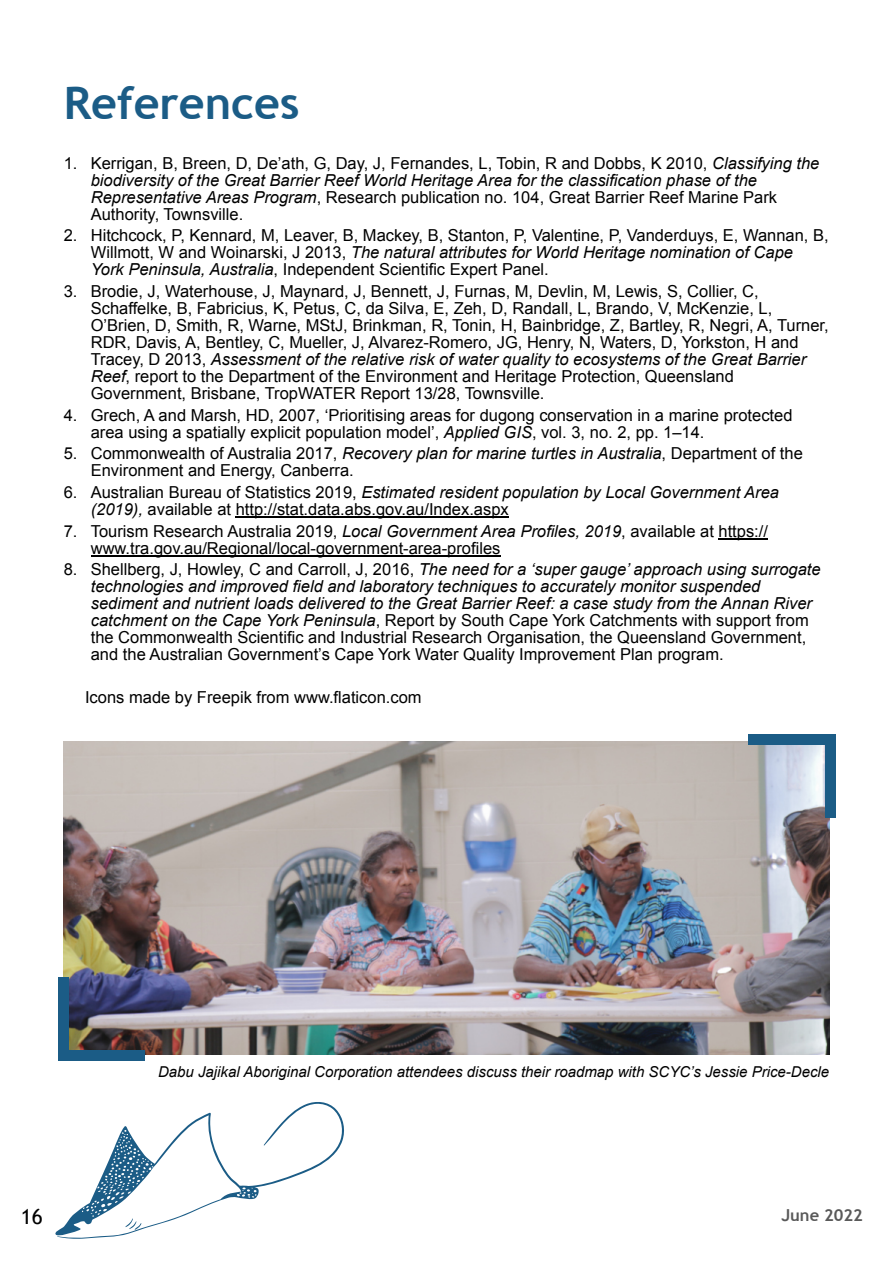
<style>
.page{position:relative;width:893px;height:1263px;background:#fff}
.page>*{position:absolute;margin:0;border:0;box-sizing:border-box;transform-origin:0 0}
.t1{font:700 45px "Trebuchet MS";color:#1b5c86}
.t2{font:21px "Trebuchet MS";color:#000}
.t3{font:16.5px/17.1px "Arial";color:#000}
.t4{font:700 16.5px "Trebuchet MS";color:#595959}
.t5{font:italic 15px "Arial";color:#000}
.s1{font-style:italic}
</style>
<div class="page">
<hr style="left:236px;top:517px;width:273px;height:1px;background:#000">
<hr style="left:718px;top:538px;width:50px;height:1px;background:#000">
<hr style="left:91px;top:555px;width:409px;height:1px;background:#000">
<img style="left:64px;top:742px;width:765px;height:313px">
<div style="left:749px;top:735px;width:86px;height:10px;background:#1b5c86"></div>
<div style="left:825px;top:735px;width:10px;height:83px;background:#1b5c86"></div>
<div style="left:58px;top:1050px;width:87px;height:11px;background:#1b5c86"></div>
<div style="left:58px;top:977px;width:10px;height:84px;background:#1b5c86"></div>
<svg style="left:55px;top:1102px;width:289px;height:137px"></svg>
<h1 class="t1" style="left:64px;top:85px;width:237px">References</h1>
<p class="t3" style="left:91px;top:156px;width:730px;text-indent:-27px">1. Kerrigan, B, Breen, D, De’ath, G, Day, J, Fernandes, L, Tobin, R and Dobbs, K 2010, <span class="s1">Classifying the biodiversity of the Great Barrier Reef World Heritage Area for the classification phase of the Representative Areas Program</span>, Research publication no. 104, Great Barrier Reef Marine Park Authority, Townsville.</p>
<p class="t3" style="left:91px;top:229px;width:739px;text-indent:-27px">2. Hitchcock, P, Kennard, M, Leaver, B, Mackey, B, Stanton, P, Valentine, P, Vanderduys, E, Wannan, B,<br>Willmott, W and Woinarski, J 2013, <span class="s1">The natural attributes for World Heritage nomination of Cape<br>York Peninsula, Australia</span>, Independent Scientific Expert Panel.</p>
<p class="t3" style="left:91px;top:284px;width:739px;text-indent:-27px">3. Brodie, J, Waterhouse, J, Maynard, J, Bennett, J, Furnas, M, Devlin, M, Lewis, S, Collier, C, Schaffelke, B, Fabricius, K, Petus, C, da Silva, E, Zeh, D, Randall, L, Brando, V, McKenzie, L, O’Brien, D, Smith, R, Warne, MStJ, Brinkman, R, Tonin, H, Bainbridge, Z, Bartley, R, Negri, A, Turner, RDR, Davis, A, Bentley, C, Mueller, J, Alvarez-Romero, JG, Henry, N, Waters, D, Yorkston, H and Tracey, D 2013, <span class="s1">Assessment of the relative risk of water quality to ecosystems of the Great Barrier Reef</span>, report to the Department of the Environment and Heritage Protection, Queensland Government, Brisbane, TropWATER Report 13/28, Townsville.</p>
<p class="t3" style="left:91px;top:408px;width:703px;text-indent:-27px">4. Grech, A and Marsh, HD, 2007, ‘Prioritising areas for dugong conservation in a marine protected area using a spatially explicit population model’, <span class="s1">Applied GIS</span>, vol. 3, no. 2, pp. 1–14.</p>
<p class="t3" style="left:91px;top:447px;width:714px;text-indent:-27px">5. Commonwealth of Australia 2017, <span class="s1">Recovery plan for marine turtles in Australia</span>, Department of the<br>Environment and Energy, Canberra.</p>
<p class="t3" style="left:91px;top:485px;width:690px;text-indent:-27px">6. Australian Bureau of Statistics 2019, <span class="s1">Estimated resident population by Local Government Area (2019),</span> available at http://stat.data.abs.gov.au/Index.aspx</p>
<p class="t3" style="left:91px;top:524px;width:679px;text-indent:-27px">7. Tourism Research Australia 2019, <span class="s1">Local Government Area Profiles, 2019</span>, available at https:// www.tra.gov.au/Regional/local-government-area-profiles</p>
<p class="t3" style="left:91px;top:562px;width:731px;text-indent:-27px">8. Shellberg, J, Howley, C and Carroll, J, 2016, <span class="s1">The need for a ‘super gauge’ approach using surrogate technologies and improved field and laboratory techniques to accurately monitor suspended sediment and nutrient loads delivered to the Great Barrier Reef: a case study from the Annan River catchment on the Cape York Peninsula</span>, Report by South Cape York Catchments with support from the Commonwealth Scientific and Industrial Research Organisation, the Queensland Government, and the Australian Government’s Cape York Water Quality Improvement Plan program.</p>
<p class="t3" style="left:85px;top:691px;width:338px">Icons made by Freepik from www.flaticon.com</p>
<p class="t5" style="left:158px;top:1066px;width:673px">Dabu Jajikal Aboriginal Corporation attendees discuss their roadmap with SCYC’s Jessie Price-Decle</p>
<p class="t2" style="left:21px;top:1208px;width:24px">16</p>
<p class="t4" style="left:781px;top:1208px;width:83px">June 2022</p>
</div>
